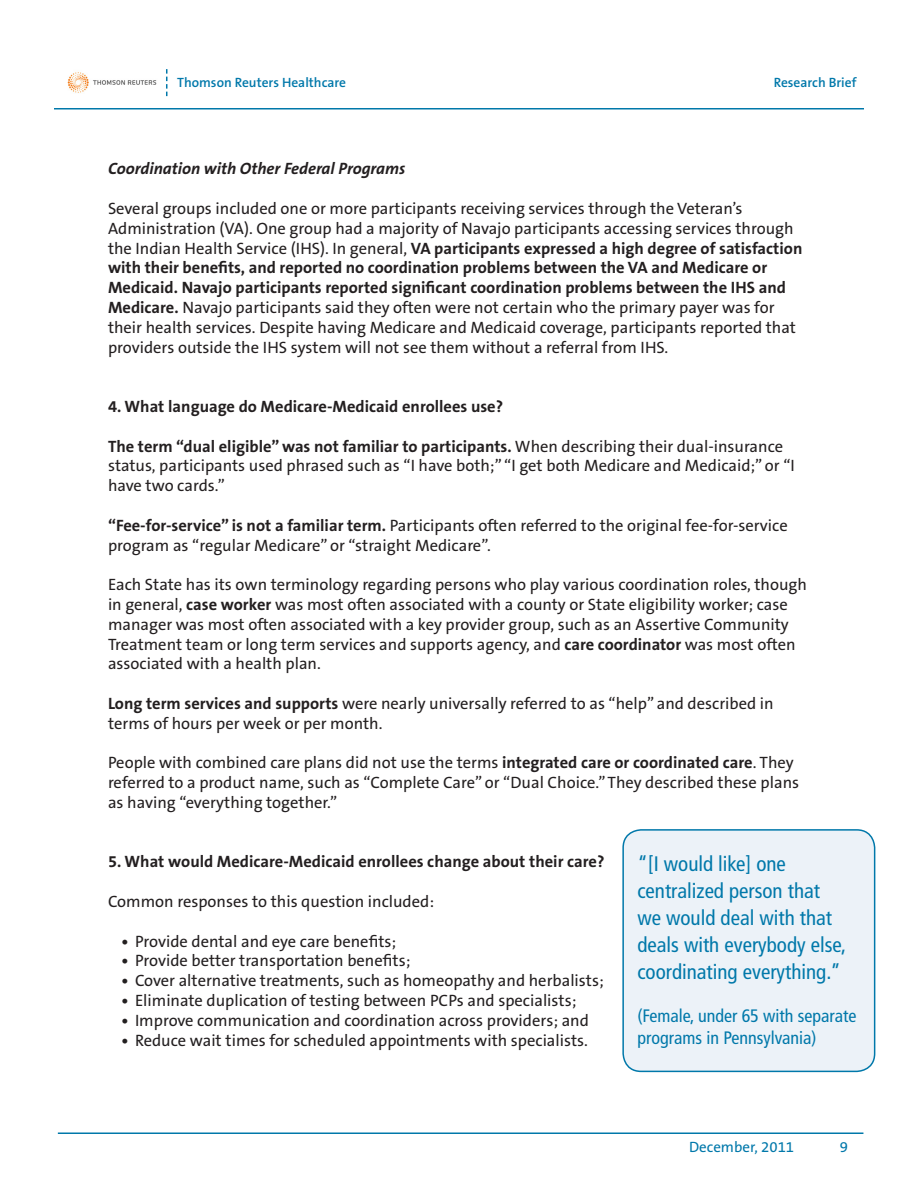
<style>
.page{position:relative;width:918px;height:1188px;background:#fff}
.page>*{position:absolute;margin:0;border:0;box-sizing:border-box;transform-origin:0 0}
.t1{font:condensed 21px/27px "Frutiger";color:#0078aa}
.t2{font:condensed 18px/21.6px "Frutiger";color:#0078aa}
.Body{font:16.5px/19.8px "The Sans B5 Plain";color:#231f20}
.Bullets{font:16.5px "The Sans B5 Plain";color:#231f20}
.Body-2{font:700 16.5px "The Sans B7";color:#231f20}
.Body-3{font:italic 700 16.5px "The Sans B7";color:#231f20}
.t3{font:15px "The Sans B5 Plain";color:#0078aa}
.t4{font:600 13.5px "The Sans B6";color:#0078aa}
.s1{font-family:"The Sans B7";font-weight:700}
</style>
<div class="page">
<hr style="left:58px;top:1132px;width:805px;height:2px;background:#0078aa">
<img style="left:67px;top:72px;width:90px;height:21px">
<svg style="left:166px;top:69px;width:1px;height:27px"></svg>
<hr style="left:54px;top:108px;width:810px;height:2px;background:#0078aa">
<div style="left:623px;top:830px;width:252px;height:241px;background:#ecf2f8;border-radius:18px"></div>
<div style="left:622px;top:829px;width:253px;height:243px;border:2px solid #0078aa;border-radius:18px"></div>
<p class="t4" style="left:177px;top:75px;width:170px">Thomson Reuters Healthcare</p>
<p class="t4" style="left:774px;top:75px;width:84px">Research Brief</p>
<p class="Body-3" style="left:108px;top:160px;width:299px">Coordination with Other Federal Programs</p>
<p class="Body" style="left:108px;top:199px;width:696px">Several groups included one or more participants receiving services through the Veteran’s Administration (VA). One group had a majority of Navajo participants accessing services through the Indian Health Service (IHS). In general, <span class="s1">VA participants expressed a high degree of satisfaction with their benefits, and reported no coordination problems between the VA and Medicare or Medicaid. Navajo participants reported significant coordination problems between the IHS and Medicare.</span> Navajo participants said they often were not certain who the primary payer was for their health services. Despite having Medicare and Medicaid coverage, participants reported that providers outside the IHS system will not see them without a referral from IHS.</p>
<p class="Body-2" style="left:108px;top:398px;width:397px">4. What language do Medicare-Medicaid enrollees use?</p>
<p class="Body" style="left:108px;top:437px;width:688px"><span class="s1">The term “dual eligible” was not familiar to participants.</span> When describing their dual-insurance status, participants used phrased such as “I have both;” “I get both Medicare and Medicaid;” or “I have two cards.”</p>
<p class="Body" style="left:108px;top:516px;width:681px"><span class="s1">“Fee-for-service” is not a familiar term.</span> Participants often referred to the original fee-for-service program as “regular Medicare” or “straight Medicare”.</p>
<p class="Body" style="left:108px;top:575px;width:700px">Each State has its own terminology regarding persons who play various coordination roles, though in general, <span class="s1">case worker</span> was most often associated with a county or State eligibility worker; case manager was most often associated with a key provider group, such as an Assertive Community Treatment team or long term services and supports agency, and <span class="s1">care coordinator</span> was most often associated with a health plan.</p>
<p class="Body" style="left:108px;top:694px;width:667px"><span class="s1">Long term services and supports</span> were nearly universally referred to as “help” and described in terms of hours per week or per month.</p>
<p class="Body" style="left:108px;top:754px;width:693px">People with combined care plans did not use the terms <span class="s1">integrated care or coordinated care</span>. They referred to a product name, such as “Complete Care” or “Dual Choice.” They described these plans as having “everything together.”</p>
<p class="Body-2" style="left:108px;top:853px;width:498px">5. What would Medicare-Medicaid enrollees change about their care?</p>
<p class="Body" style="left:108px;top:892px;width:328px">Common responses to this question included:</p>
<p class="Bullets" style="left:122px;top:932px;width:276px"><span class="s1">•</span> Provide dental and eye care benefits;</p>
<p class="Bullets" style="left:122px;top:952px;width:290px"><span class="s1">•</span> Provide better transportation benefits;</p>
<p class="Bullets" style="left:122px;top:972px;width:484px"><span class="s1">•</span> Cover alternative treatments, such as homeopathy and herbalists;</p>
<p class="Bullets" style="left:122px;top:992px;width:456px"><span class="s1">•</span> Eliminate duplication of testing between PCPs and specialists;</p>
<p class="Bullets" style="left:122px;top:1012px;width:469px"><span class="s1">•</span> Improve communication and coordination across providers; and</p>
<p class="Bullets" style="left:122px;top:1031px;width:468px"><span class="s1">•</span> Reduce wait times for scheduled appointments with specialists.</p>
<p class="t1" style="left:637px;top:851px;width:210px">“[I would like] one centralized person that we would deal with that deals with everybody else, coordinating everything.”</p>
<p class="t2" style="left:637px;top:1005px;width:221px">(Female, under 65 with separate programs in Pennsylvania)</p>
<p class="t3" style="left:689px;top:1139px;width:107px">December, 2011</p>
<p class="t3" style="left:840px;top:1139px;width:10px">9</p>
</div>
